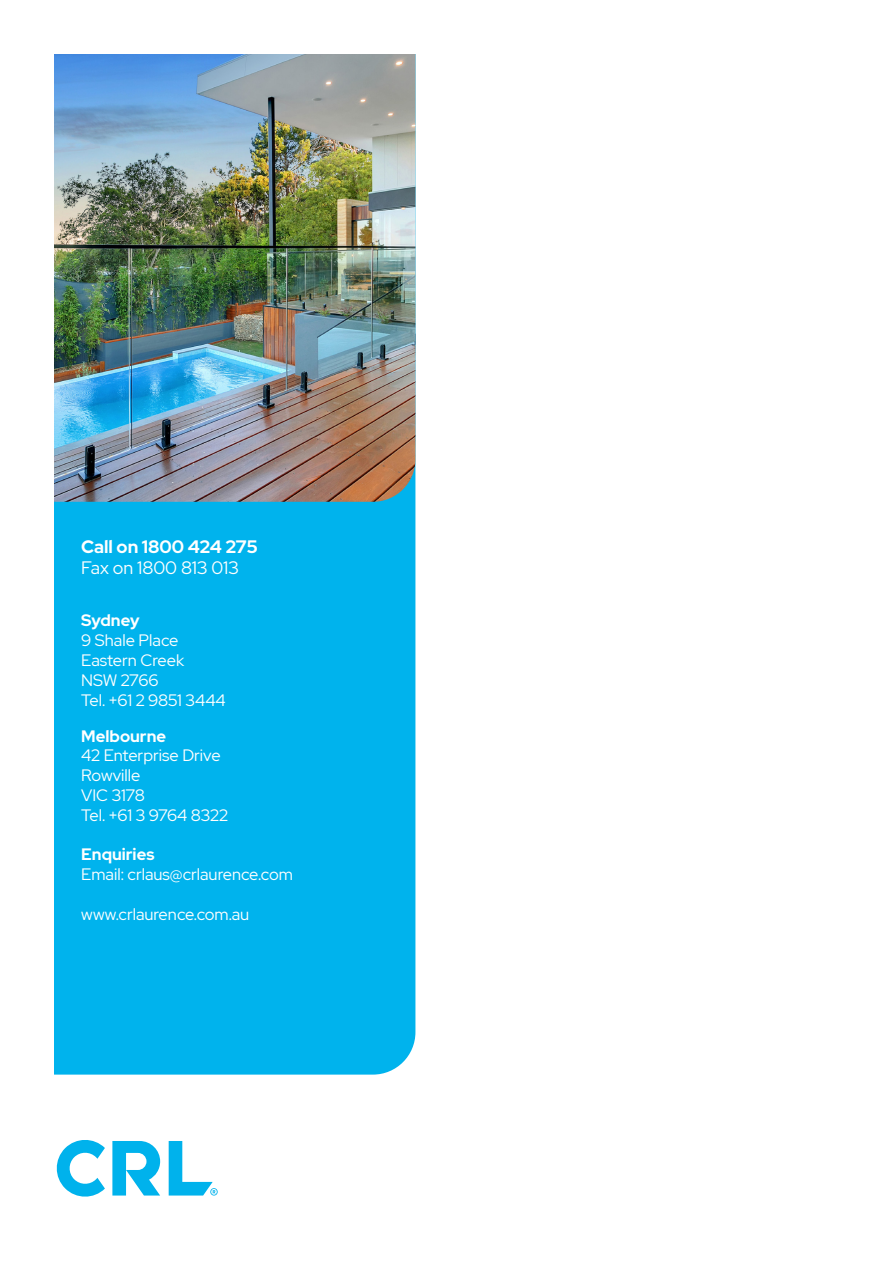
<style>
.page{position:relative;width:893px;height:1263px;background:#fff}
.page>*{position:absolute;margin:0;border:0;box-sizing:border-box;transform-origin:0 0}
.POM_chart_text__left__2018{font:700 18px "Red Hat Display";color:#fff}
.POM_chart_text__left__2018-2{font:18px "Red Hat Display";color:#fff}
.POM_chart_text__left__2018-3{font:16.5px/19.8px "Red Hat Display";color:#fff}
.s1{font-weight:700}
</style>
<div class="page">
<svg style="left:56px;top:1140px;width:49px;height:57px"></svg>
<svg style="left:112px;top:1141px;width:48px;height:54px"></svg>
<svg style="left:169px;top:1141px;width:49px;height:54px"></svg>
<div style="left:54px;top:502px;width:361px;height:572px;background:#00b3ed"></div>
<img style="left:54px;top:54px;width:361px;height:448px">
<p class="POM_chart_text__left__2018" style="left:81px;top:534px;width:178px">Call on 1800 424 275</p>
<p class="POM_chart_text__left__2018-2" style="left:81px;top:556px;width:159px">Fax on 1800 813 013</p>
<p class="POM_chart_text__left__2018-3" style="left:81px;top:610px;width:146px"><span class="s1">Sydney<br></span>9 Shale Place<br>Eastern Creek<br>NSW 2766<br>Tel. +61 2 9851 3444</p>
<p class="POM_chart_text__left__2018-3" style="left:81px;top:726px;width:148px"><span class="s1">Melbourne<br></span>42 Enterprise Drive<br>Rowville<br>VIC 3178<br>Tel. +61 3 9764 8322</p>
<p class="POM_chart_text__left__2018-3" style="left:81px;top:844px;width:213px"><span class="s1">Enquiries<br></span>Email: crlaus@crlaurence.com</p>
<p class="POM_chart_text__left__2018-3" style="left:81px;top:904px;width:170px">www.crlaurence.com.au</p>
</div>
